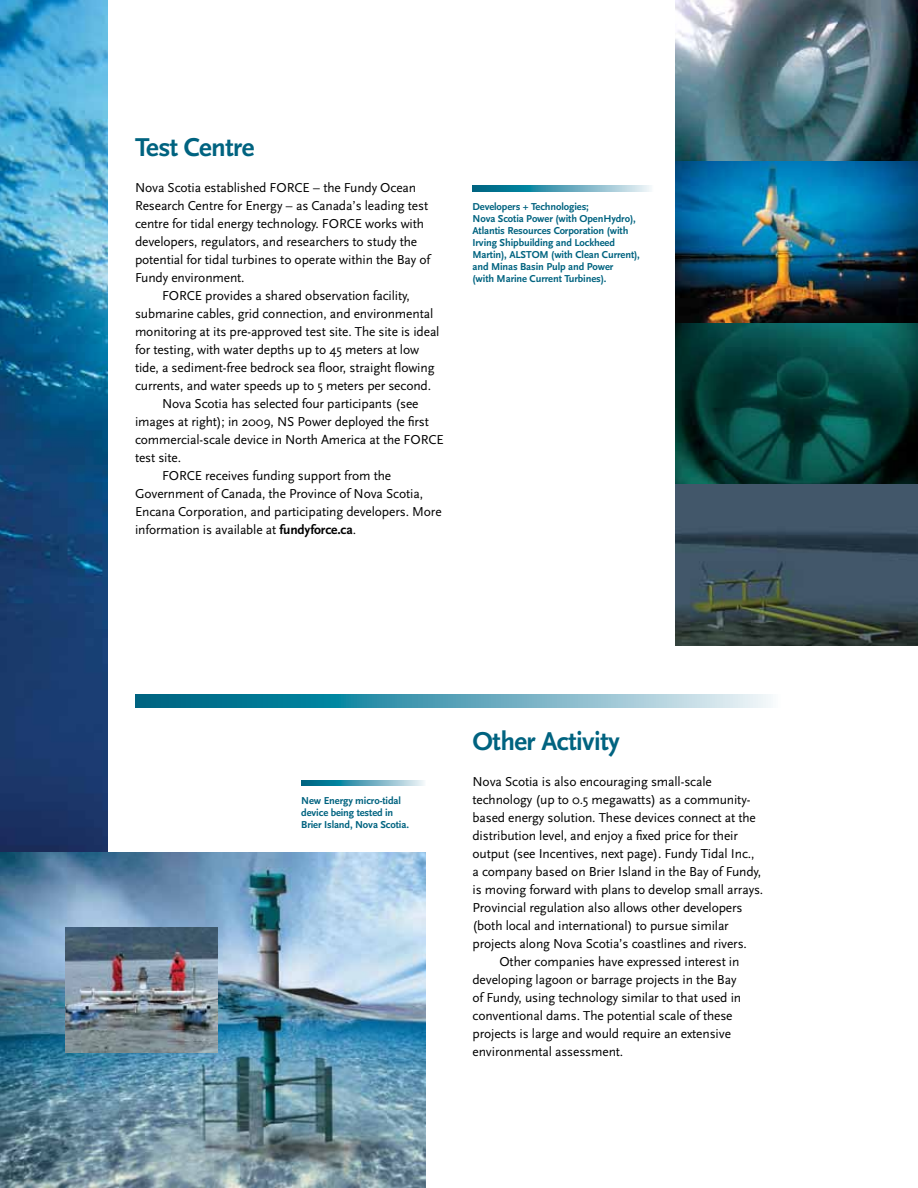
<style>
.page{position:relative;width:918px;height:1188px;background:#fff}
.page>*{position:absolute;margin:0;border:0;box-sizing:border-box;transform-origin:0 0}
.t1{font:700 27px "Scala Sans";letter-spacing:-.02em;color:#006380}
.t2{font:13.5px "Scala Sans";letter-spacing:-.01em;color:#000}
.t3{font:700 10.5px/12px "Scala Sans";letter-spacing:-.01em;color:#006380}
.s1{font-weight:700}
</style>
<div class="page">
<img style="left:0;top:0;width:108px;height:852px">
<img style="left:675px;top:0;width:243px;height:646px">
<svg style="left:135px;top:694px;width:636px;height:14px;background:#5aa4b8"></svg>
<svg style="left:472px;top:185px;width:179px;height:7px"></svg>
<svg style="left:301px;top:780px;width:123px;height:6px"></svg>
<img style="left:0;top:852px;width:426px;height:336px">
<img style="left:66px;top:928px;width:152px;height:125px">
<h1 class="t1" style="left:135px;top:133px;width:121px">Test Centre</h1>
<p class="t2" style="left:135px;top:180px;width:283px">Nova Scotia established FORCE – the Fundy Ocean</p>
<p class="t2" style="left:135px;top:198px;width:295px">Research Centre for Energy – as Canada’s leading test</p>
<p class="t2" style="left:135px;top:216px;width:291px">centre for tidal energy technology. FORCE works with</p>
<p class="t2" style="left:135px;top:234px;width:284px">developers, regulators, and researchers to study the</p>
<p class="t2" style="left:135px;top:252px;width:297px">potential for tidal turbines to operate within the Bay of</p>
<p class="t2" style="left:135px;top:270px;width:111px">Fundy environment.</p>
<p class="t2" style="left:162px;top:288px;width:249px">FORCE provides a shared observation facility,</p>
<p class="t2" style="left:135px;top:306px;width:300px">submarine cables, grid connection, and environmental</p>
<p class="t2" style="left:135px;top:324px;width:306px">monitoring at its pre-approved test site. The site is ideal</p>
<p class="t2" style="left:135px;top:342px;width:286px">for testing, with water depths up to 45 meters at low</p>
<p class="t2" style="left:135px;top:360px;width:301px">tide, a sediment-free bedrock sea floor, straight flowing</p>
<p class="t2" style="left:135px;top:378px;width:298px">currents, and water speeds up to 5 meters per second.</p>
<p class="t2" style="left:162px;top:396px;width:258px">Nova Scotia has selected four participants (see</p>
<p class="t2" style="left:135px;top:414px;width:295px">images at right); in 2009, NS Power deployed the first</p>
<p class="t2" style="left:135px;top:432px;width:310px">commercial-scale device in North America at the FORCE</p>
<p class="t2" style="left:135px;top:450px;width:48px">test site.</p>
<p class="t2" style="left:162px;top:468px;width:231px">FORCE receives funding support from the</p>
<p class="t2" style="left:135px;top:486px;width:290px">Government of Canada, the Province of Nova Scotia,</p>
<p class="t2" style="left:135px;top:504px;width:308px">Encana Corporation, and participating developers. More</p>
<p class="t2" style="left:135px;top:522px;width:223px">information is available at <span class="s1">fundyforce.ca</span>.</p>
<p class="t3" style="left:472px;top:201px;width:169px">Developers + Technologies;<br>Nova Scotia Power (with OpenHydro), Atlantis Resources Corporation (with Irving Shipbuilding and Lockheed Martin), ALSTOM (with Clean Current), and Minas Basin Pulp and Power<br>(with Marine Current Turbines).</p>
<p class="t3" style="left:301px;top:795px;width:109px">New Energy micro-tidal device being tested in<br>Brier Island, Nova Scotia.</p>
<h1 class="t1" style="left:472px;top:727px;width:149px">Other Activity</h1>
<p class="t2" style="left:472px;top:774px;width:241px">Nova Scotia is also encouraging small-scale</p>
<p class="t2" style="left:472px;top:792px;width:279px">technology (up to 0.5 megawatts) as a community-</p>
<p class="t2" style="left:472px;top:810px;width:285px">based energy solution. These devices connect at the</p>
<p class="t2" style="left:472px;top:828px;width:267px">distribution level, and enjoy a fixed price for their</p>
<p class="t2" style="left:472px;top:846px;width:284px">output (see Incentives, next page). Fundy Tidal Inc.,</p>
<p class="t2" style="left:472px;top:864px;width:290px">a company based on Brier Island in the Bay of Fundy,</p>
<p class="t2" style="left:472px;top:882px;width:292px">is moving forward with plans to develop small arrays.</p>
<p class="t2" style="left:472px;top:900px;width:272px">Provincial regulation also allows other developers</p>
<p class="t2" style="left:472px;top:918px;width:258px">(both local and international) to pursue similar</p>
<p class="t2" style="left:472px;top:936px;width:276px">projects along Nova Scotia’s coastlines and rivers.</p>
<p class="t2" style="left:500px;top:954px;width:242px">Other companies have expressed interest in</p>
<p class="t2" style="left:472px;top:972px;width:265px">developing lagoon or barrage projects in the Bay</p>
<p class="t2" style="left:472px;top:990px;width:270px">of Fundy, using technology similar to that used in</p>
<p class="t2" style="left:472px;top:1008px;width:262px">conventional dams. The potential scale of these</p>
<p class="t2" style="left:472px;top:1026px;width:260px">projects is large and would require an extensive</p>
<p class="t2" style="left:472px;top:1044px;width:152px">environmental assessment.</p>
</div>
